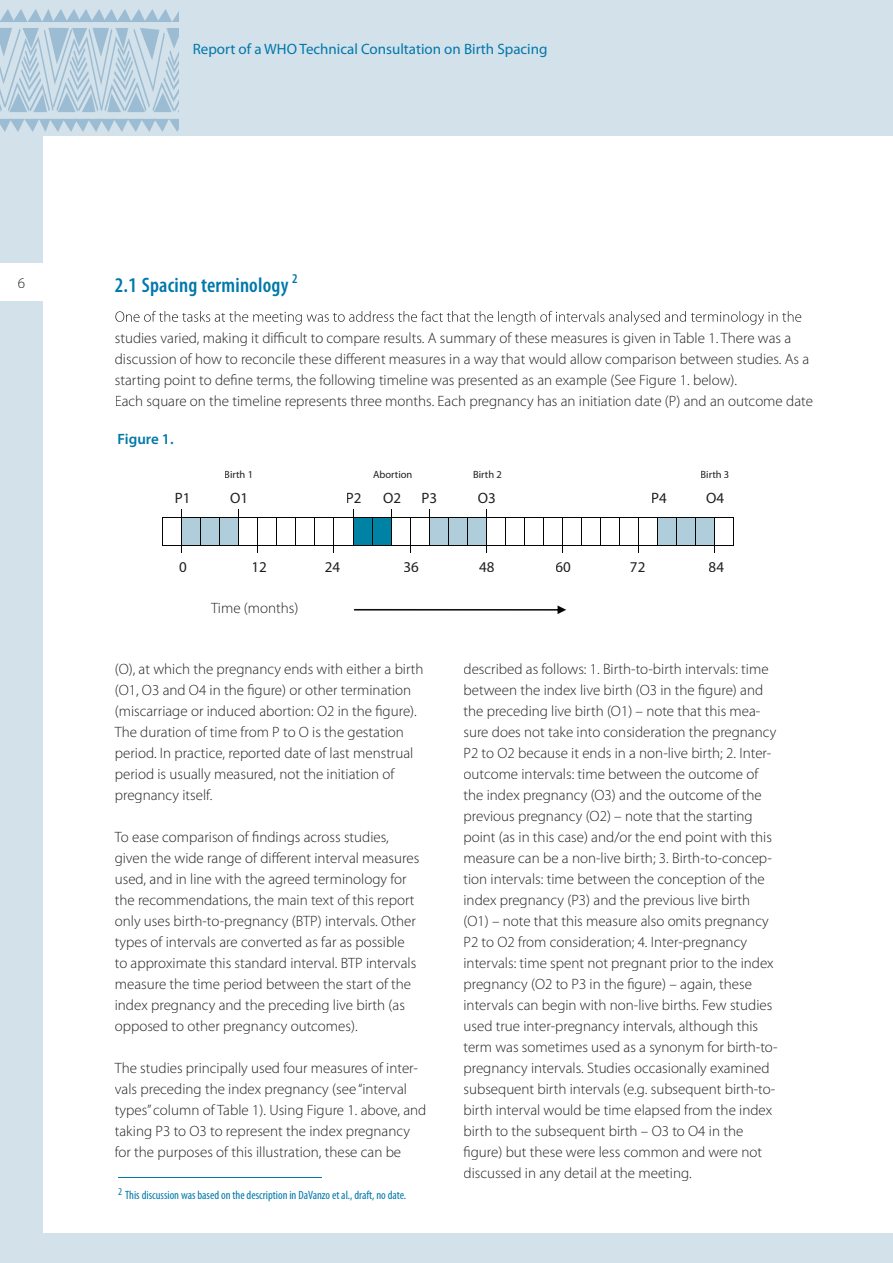
<style>
.page{position:relative;width:893px;height:1263px;background:#fff}
.page>*{position:absolute;margin:0;border:0;box-sizing:border-box;transform-origin:0 0}
.t1{font:600 condensed 21px "Myriad Pro";letter-spacing:.01em;color:#0078aa}
.t2{font:300 15px/21px "Myriad Pro";color:#231f20}
.t3{font:15px "Myriad Pro";color:#0078aa}
.t4{font:15px "Myriad Pro";color:#231f20}
.t5{font:600 15px "Myriad Pro";color:#0078aa}
.t6{font:condensed 12px "Myriad Pro";color:#0078aa}
.t7{font:10.5px "Myriad Pro";color:#231f20}
</style>
<div class="page">
<div style="left:0;top:0;width:893px;height:135px;background:#d3e1ea"></div>
<div style="left:0;top:302px;width:43px;height:961px;background:#d3e1ea"></div>
<div style="left:0;top:1233px;width:893px;height:30px;background:#d3e1ea"></div>
<div style="left:0;top:0;width:43px;height:263px;background:#d3e1ea"></div>
<svg style="left:0;top:28px;width:179px;height:84px"></svg>
<svg style="left:0;top:119px;width:179px;height:13px"></svg>
<svg style="left:0;top:9px;width:179px;height:13px"></svg>
<svg style="left:115px;top:311px;width:687px;height:14px"></svg>
<hr style="left:118px;top:1177px;width:203px;height:1px;background:#0078aa">
<svg style="left:354px;top:606px;width:212px;height:8px"></svg>
<svg style="left:163px;top:509px;width:571px;height:44px"></svg>
<p class="t2" style="left:18px;top:272px;width:9px">6</p>
<p class="t3" style="left:193px;top:39px;width:356px">Report of a WHO Technical Consultation on Birth Spacing</p>
<h1 class="t1" style="left:115px;top:274px;width:184px">2.1 Spacing terminology <sup>2</sup></h1>
<p class="t2" style="left:115px;top:327px;width:700px">studies varied, making it difficult to compare results. A summary of these measures is given in Table 1. There was a discussion of how to reconcile these different measures in a way that would allow comparison between studies. As a starting point to define terms, the following timeline was presented as an example (See Figure 1. below).<br>Each square on the timeline represents three months. Each pregnancy has an initiation date (P) and an outcome date</p>
<p class="t5" style="left:118px;top:429px;width:57px">Figure 1.</p>
<p class="t7" style="left:224px;top:468px;width:30px">Birth 1</p>
<p class="t7" style="left:373px;top:468px;width:41px">Abortion</p>
<p class="t7" style="left:473px;top:468px;width:30px">Birth 2</p>
<p class="t7" style="left:701px;top:468px;width:30px">Birth 3</p>
<p class="t4" style="left:175px;top:489px;width:17px">P1</p>
<p class="t4" style="left:230px;top:489px;width:20px">O1</p>
<p class="t4" style="left:346px;top:489px;width:17px">P2</p>
<p class="t4" style="left:383px;top:489px;width:20px">O2</p>
<p class="t4" style="left:421px;top:489px;width:17px">P3</p>
<p class="t4" style="left:478px;top:489px;width:20px">O3</p>
<p class="t4" style="left:651px;top:489px;width:17px">P4</p>
<p class="t4" style="left:706px;top:489px;width:20px">O4</p>
<p class="t4" style="left:179px;top:557px;width:9px">0</p>
<p class="t4" style="left:252px;top:557px;width:17px">12</p>
<p class="t4" style="left:325px;top:557px;width:17px">24</p>
<p class="t4" style="left:404px;top:557px;width:17px">36</p>
<p class="t4" style="left:479px;top:557px;width:17px">48</p>
<p class="t4" style="left:556px;top:557px;width:17px">60</p>
<p class="t4" style="left:630px;top:557px;width:17px">72</p>
<p class="t4" style="left:709px;top:557px;width:17px">84</p>
<p class="t2" style="left:211px;top:597px;width:89px">Time (months)</p>
<p class="t2" style="left:115px;top:658px;width:310px">(O), at which the pregnancy ends with either a birth (O1, O3 and O4 in the figure) or other termination (miscarriage or induced abortion: O2 in the figure).<br>The duration of time from P to O is the gestation period. In practice, reported date of last menstrual period is usually measured, not the initiation of pregnancy itself.</p>
<p class="t2" style="left:115px;top:826px;width:306px">To ease comparison of findings across studies, given the wide range of different interval measures used, and in line with the agreed terminology for the recommendations, the main text of this report only uses birth-to-pregnancy (BTP) intervals. Other types of intervals are converted as far as possible to approximate this standard interval. BTP intervals measure the time period between the start of the index pregnancy and the preceding live birth (as opposed to other pregnancy outcomes).</p>
<p class="t2" style="left:115px;top:1057px;width:313px">The studies principally used four measures of inter&shy;vals preceding the index pregnancy (see “interval types” column of Table 1). Using Figure 1. above, and taking P3 to O3 to represent the index pregnancy for the purposes of this illustration, these can be</p>
<p class="t6" style="left:118px;top:1189px;width:290px"><sup>2</sup> This discussion was based on the description in DaVanzo et al., draft, no date.</p>
<p class="t2" style="left:463px;top:658px;width:316px">described as follows: 1. Birth-to-birth intervals: time between the index live birth (O3 in the figure) and the preceding live birth (O1) – note that this mea&shy;sure does not take into consideration the pregnancy P2 to O2 because it ends in a non-live birth; 2. Inter&shy;outcome intervals: time between the outcome of the index pregnancy (O3) and the outcome of the previous pregnancy (O2) – note that the starting point (as in this case) and/or the end point with this measure can be a non-live birth; 3. Birth-to-concep&shy;tion intervals: time between the conception of the index pregnancy (P3) and the previous live birth (O1) – note that this measure also omits pregnancy P2 to O2 from consideration; 4. Inter-pregnancy intervals: time spent not pregnant prior to the index pregnancy (O2 to P3 in the figure) – again, these intervals can begin with non-live births. Few studies used true inter-pregnancy intervals, although this term was sometimes used as a synonym for birth-to&shy;pregnancy intervals. Studies occasionally examined subsequent birth intervals (e.g. subsequent birth-to&shy;birth interval would be time elapsed from the index birth to the subsequent birth – O3 to O4 in the figure) but these were less common and were not discussed in any detail at the meeting.</p>
</div>
